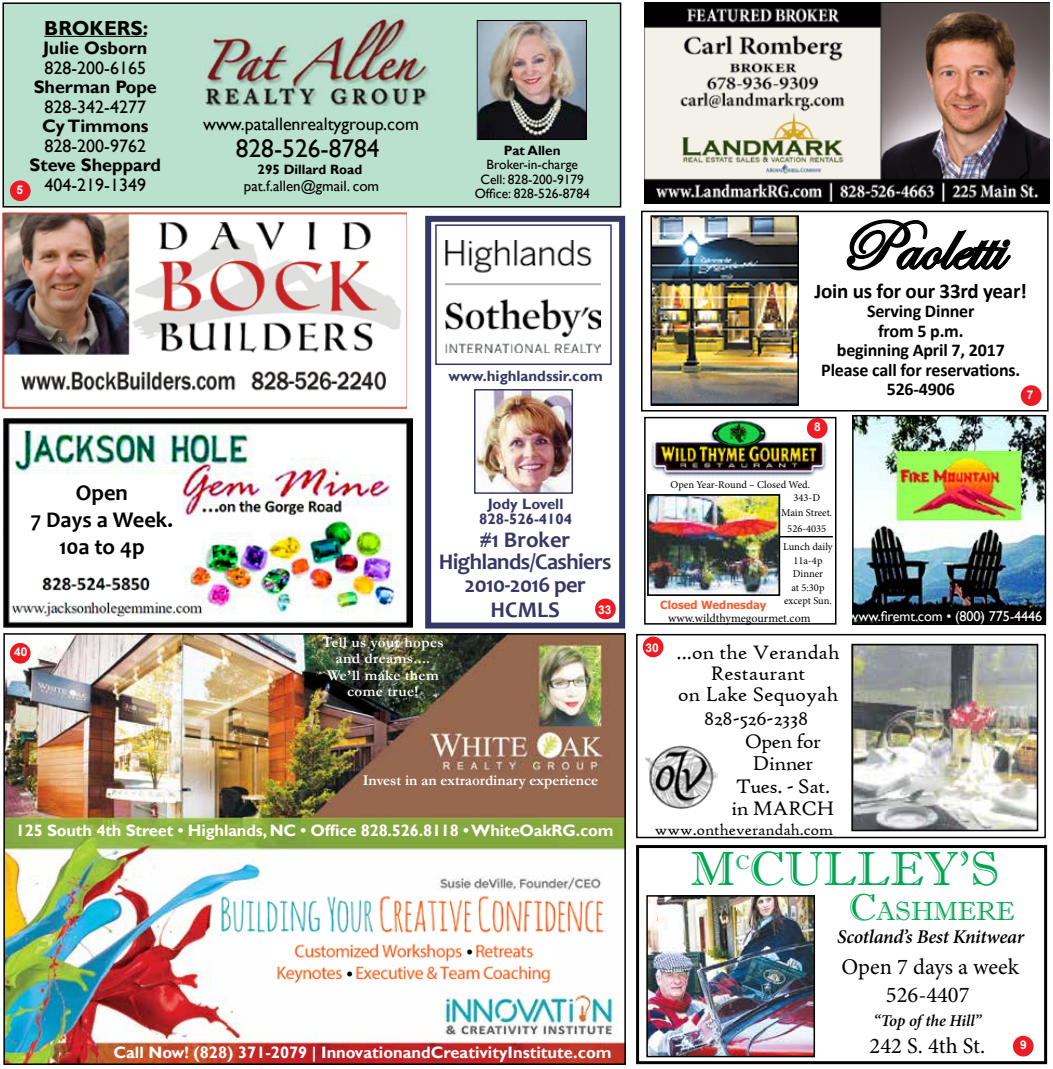
<style>
.page{position:relative;width:1053px;height:1069px;background:#fff}
.page>*{position:absolute;margin:0;border:0;box-sizing:border-box;transform-origin:0 0}
.t1{font:70.5px "Edwardian Script ITC";color:#000}
.t2{font:48px "Imprint MT Shadow";color:#00a651}
.t3{font:26.25px "Imprint MT Shadow";color:#00a651}
.t4{font:25.5px "Gill Sans";color:#000}
.t5{font:700 22.5px/22.5px "Candara";letter-spacing:-.025em;color:#353865;text-align:center}
.t6{font:22.5px/28px "Minion Pro";color:#000;text-align:center}
.t7{font:700 22.5px/27px "Candara";color:#000;text-align:center}
.t8{font:21px "High Tower Text";color:#000}
.t9{font:21px/22.5px "High Tower Text";letter-spacing:-.025em;color:#000;text-align:center}
.t10{font:700 21px "Calibri";letter-spacing:-.01em;color:#000}
.t11{font:700 20.25px "Gill Sans";color:#000}
.t12{font:19.65px "Imprint MT Shadow";color:#00a651}
.t13{font:italic 600 19.5px "Minion Pro";letter-spacing:-.015em;color:#000}
.t14{font:700 18px/19.5px "Calibri";letter-spacing:-.01em;color:#000;text-align:center}
.t15{font:18px "Gill Sans";color:#000}
.t16{font:700 18px "Gill Sans";color:#000}
.t17{font:700 18px "Minion Pro";color:#000}
.t18{font:700 16.5px "Gill Sans";letter-spacing:-.01em;color:#fff}
.t19{font:16.5px "High Tower Text";color:#000}
.t20{font:italic 600 16.5px "Minion Pro";letter-spacing:-.005em;color:#000}
.t21{font:700 15px/16.5px "Garamond";letter-spacing:.025em;color:#fff;text-align:center}
.t22{font:700 15px/15px "Gill Sans";color:#353865;text-align:center}
.t23{font:700 15px "Garamond";letter-spacing:.005em;color:#fff}
.t24{font:15px "Gill Sans";color:#000}
.t25{font:14.25px "Gill Sans";letter-spacing:-.01em;color:#fff}
.t26{font:13.5px/14.2px "Gill Sans";color:#000;text-align:center}
.t27{font:700 13.5px "Gill Sans";color:#000}
.t28{font:12px "Minion Pro";color:#000}
.t29{font:700 12px "Arial";color:#fff}
.t30{font:700 11.25px "Tahoma";color:#f56033}
.t31{font:10.5px/13.5px "Minion Pro";color:#000;text-align:center}
.s1{font-size:37.5px}
</style>
<div class="page">
<div style="left:5px;top:5px;width:613px;height:199px;background:#bae0ce"></div>
<div style="left:2px;top:2px;width:619px;height:205px;border:2px solid #000"></div>
<img style="left:855px;top:418px;width:188px;height:204px">
<div style="left:852px;top:415px;width:194px;height:210px;border:2px solid #000"></div>
<div style="left:636px;top:844px;width:411px;height:219px;border:3px solid #000"></div>
<img style="left:2px;top:213px;width:404px;height:196px">
<div style="left:641px;top:210px;width:408px;height:201px;border:2px solid #000"></div>
<img style="left:644px;top:745px;width:73px;height:63px">
<div style="left:643px;top:636px;width:20px;height:21px;background:#ed1c24;border-radius:50%"></div>
<div style="left:636px;top:633px;width:410px;height:205px;border:2px solid #000"></div>
<img style="left:854px;top:646px;width:181px;height:182px">
<div style="left:851px;top:643px;width:187px;height:188px;border:2px solid #000"></div>
<hr style="left:44px;top:36px;width:102px;height:1px;background:#000">
<div style="left:644px;top:417px;width:192px;height:207px;border:2px solid #000"></div>
<img style="left:651px;top:420px;width:177px;height:58px">
<img style="left:650px;top:497px;width:127px;height:95px">
<div style="left:647px;top:494px;width:133px;height:101px;border:2px solid #000"></div>
<hr style="left:780px;top:536px;width:53px;height:1px;background:#000">
<img style="left:654px;top:218px;width:142px;height:185px">
<div style="left:651px;top:215px;width:148px;height:191px;border:2px solid #000"></div>
<img style="left:3px;top:418px;width:409px;height:210px">
<svg style="left:846px;top:219px;width:165px;height:52px"></svg>
<img style="left:194px;top:15px;width:241px;height:91px">
<svg style="left:425px;top:215px;width:201px;height:414px"></svg>
<img style="left:479px;top:22px;width:106px;height:116px">
<div style="left:477px;top:20px;width:110px;height:120px;border:1px solid #000"></div>
<svg style="left:434px;top:224px;width:179px;height:142px"></svg>
<img style="left:445px;top:240px;width:155px;height:112px">
<div style="left:10px;top:180px;width:21px;height:21px;background:#ed1c24;border-radius:50%"></div>
<div style="left:1021px;top:385px;width:20px;height:21px;background:#ed1c24;border-radius:50%"></div>
<div style="left:807px;top:418px;width:21px;height:20px;background:#ed1c24;border-radius:50%"></div>
<div style="left:1013px;top:1035px;width:21px;height:21px;background:#ed1c24;border-radius:50%"></div>
<img style="left:649px;top:897px;width:163px;height:156px">
<div style="left:646px;top:894px;width:169px;height:162px;border:2px solid #000"></div>
<img style="left:6px;top:636px;width:617px;height:425px">
<div style="left:3px;top:633px;width:623px;height:431px;border:2px solid #000"></div>
<div style="left:10px;top:642px;width:21px;height:21px;background:#ed1c24;border-radius:50%"></div>
<img style="left:441px;top:991px;width:176px;height:46px">
<img style="left:270px;top:940px;width:287px;height:47px">
<img style="left:218px;top:891px;width:389px;height:49px">
<img style="left:645px;top:2px;width:405px;height:201px">
<p class="t11" style="left:44px;top:16px;width:106px">BROKERS:</p>
<p class="t16" style="left:43px;top:37px;width:106px">Julie Osborn</p>
<p class="t15" style="left:44px;top:57px;width:103px">828-200-6165</p>
<p class="t16" style="left:34px;top:76px;width:125px">Sherman Pope</p>
<p class="t15" style="left:44px;top:96px;width:103px">828-342-4277</p>
<p class="t16" style="left:42px;top:115px;width:108px">Cy Timmons</p>
<p class="t15" style="left:44px;top:135px;width:103px">828-200-9762</p>
<p class="t16" style="left:30px;top:154px;width:133px">Steve Sheppard</p>
<p class="t15" style="left:44px;top:174px;width:103px">404-219-1349</p>
<p class="t29" style="left:17px;top:181px;width:8px">5</p>
<p class="t15" style="left:203px;top:113px;width:217px">www.patallenrealtygroup.com</p>
<h3 class="t4" style="left:236px;top:133px;width:145px">828-526-8784</h3>
<p class="t27" style="left:258px;top:161px;width:106px">295 Dillard Road</p>
<p class="t24" style="left:244px;top:177px;width:137px">pat.f.allen@gmail. com</p>
<p class="t27" style="left:504px;top:142px;width:58px">Pat Allen</p>
<p class="t26" style="left:475px;top:158px;width:117px">Broker-in-charge<br>Cell: 828-200-9179<br>Office: 828-526-8784</p>
<h3 class="t7" style="left:31px;top:478px;width:144px">Open<br>7 Days a Week.<br>10a to 4p</h3>
<p class="t29" style="left:14px;top:643px;width:15px">40</p>
<p class="t22" style="left:449px;top:369px;width:156px">www.highlandssir.com</p>
<p class="t22" style="left:479px;top:497px;width:94px">Jody Lovell<br>828-526-4104</p>
<h3 class="t5" style="left:439px;top:528px;width:175px">#1 Broker<br>Highlands/Cashiers<br>2010-2016 per</h3>
<h3 class="t5" style="left:491px;top:598px;width:71px">HCMLS</h3>
<p class="t29" style="left:598px;top:601px;width:15px">33</p>
<p class="t21" style="left:322px;top:633px;width:123px">Tell us your hopes and dreams....<br>We’ll make them come true!</p>
<p class="t23" style="left:363px;top:769px;width:237px">Invest in an extraordinary experience</p>
<p class="t18" style="left:16px;top:820px;width:599px">125 South 4th Street • Highlands, NC • Office 828.526.8118 • WhiteOakRG.com</p>
<p class="t17" style="left:346px;top:959px;width:9px">•</p>
<p class="t17" style="left:466px;top:936px;width:9px">•</p>
<p class="t18" style="left:113px;top:1041px;width:500px">Call Now! (828) 371-2079 | InnovationandCreativityInstitute.com</p>
<h1 class="t1" style="left:840px;top:207px;width:164px">Paoletti</h1>
<p class="t10" style="left:815px;top:276px;width:214px">Join us for our 33rd year!</p>
<p class="t14" style="left:821px;top:301px;width:201px">Serving Dinner<br>from 5 p.m.<br>beginning April 7, 2017<br>Please call for reservations.<br>526-4906</p>
<p class="t29" style="left:1027px;top:386px;width:8px">7</p>
<p class="t29" style="left:814px;top:418px;width:8px">8</p>
<p class="t31" style="left:794px;top:477px;width:28px;line-height:14px;text-align:left;text-indent:-123px">Open Year-Round – Closed Wed.<br>343-D</p>
<p class="t31" style="left:781px;top:505px;width:53px;line-height:15px">Main Street.<br>526-4035</p>
<p class="t31" style="left:783px;top:540px;width:51px">Lunch daily<br>11a-4p<br>Dinner<br>at 5:30p except Sun.</p>
<p class="t30" style="left:660px;top:597px;width:107px">Closed Wednesday</p>
<p class="t28" style="left:668px;top:609px;width:144px">www.wildthymegourmet.com</p>
<p class="t8" style="left:645px;top:639px;width:196px"><sup>30</sup> ...on the Verandah</p>
<p class="t8" style="left:711px;top:660px;width:96px">Restaurant</p>
<p class="t8" style="left:678px;top:681px;width:162px">on Lake Sequoyah</p>
<p class="t8" style="left:704px;top:706px;width:106px">828-526-2338</p>
<p class="t9" style="left:731px;top:729px;width:105px">Open for<br>Dinner<br>Tues. - Sat. in MARCH</p>
<p class="t19" style="left:655px;top:819px;width:180px">www.ontheverandah.com</p>
<p class="t25" style="left:848px;top:608px;width:196px">www.firemt.com • (800) 775-4446</p>
<h2 class="t2" style="left:691px;top:839px;width:310px">M CULLEY’S</h2>
<p class="t12" style="left:735px;top:850px;width:15px">C</p>
<h3 class="t3" style="left:849px;top:895px;width:167px"><span class="s1">C</span>ASHMERE</h3>
<p class="t13" style="left:837px;top:922px;width:189px">Scotland’s Best Knitwear</p>
<h3 class="t6" style="left:841px;top:952px;width:179px">Open 7 days a week<br>526-4407</h3>
<p class="t20" style="left:873px;top:1009px;width:110px">“Top of the Hill”</p>
<h3 class="t6" style="left:870px;top:1031px;width:117px">242 S. 4th St.</h3>
<p class="t29" style="left:1020px;top:1036px;width:8px">9</p>
</div>
